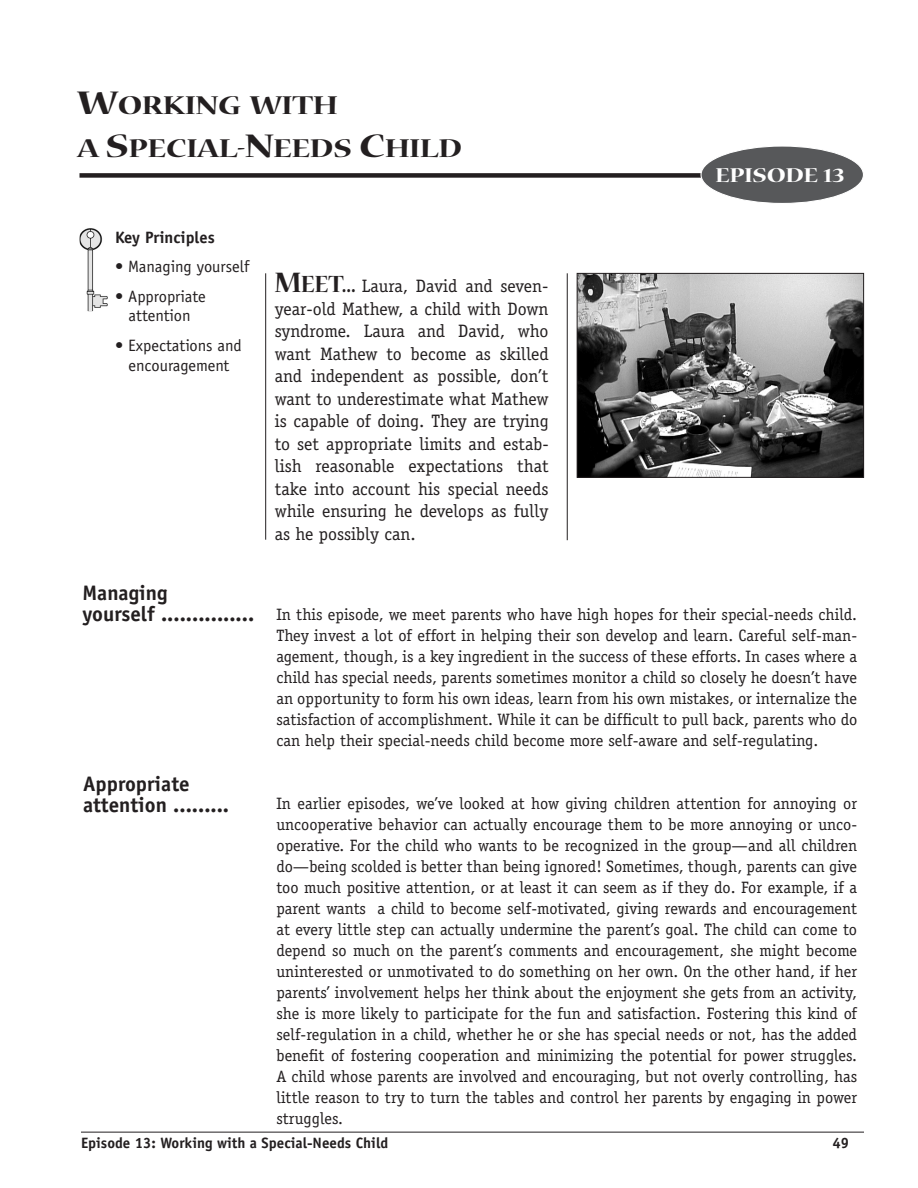
<style>
.page{position:relative;width:918px;height:1188px;background:#fff}
.page>*{position:absolute;margin:0;border:0;box-sizing:border-box;transform-origin:0 0}
.t1{font:700 expanded 28.65px/43.7px "Nueva";color:#231f20}
.t2{font:700 expanded 26.1px "Nueva";color:#231f20;scale:.81 1}
.t3{font:700 expanded 22.35px "Nueva";color:#fff}
.t4{font:700 21px/21px "Officina Sans";color:#231f20}
.t5{font:18px/22.5px "Officina Serif";color:#231f20;text-align:justify}
.t6{font:16.5px/21px "Officina Serif";color:#231f20;text-align:justify}
.t7{font:16.5px/19.8px "Officina Sans";color:#231f20;text-align:center}
.t8{font:700 16.5px "Officina Sans";color:#231f20}
.t9{font:700 15px "Officina Sans";color:#231f20}
.s1{font-size:36.45px}
.s2{font-size:31.35px}
</style>
<div class="page">
<img style="left:579px;top:275px;width:283px;height:201px">
<hr style="left:81px;top:1132px;width:783px;height:1px;background:#231f20">
<hr style="left:265px;top:273px;width:1px;height:267px;background:#231f20">
<hr style="left:567px;top:273px;width:1px;height:267px;background:#231f20">
<div style="left:80px;top:173px;width:765px;height:5px;background:#231f20"></div>
<div style="left:701px;top:146px;width:162px;height:57px;background:#57585a;border-radius:50%"></div>
<div style="left:701px;top:145px;width:163px;height:59px;border:1px solid #fff;border-radius:50%"></div>
<img style="left:79px;top:228px;width:29px;height:83px">
<div style="left:577px;top:273px;width:287px;height:205px;border:1px solid #231f20"></div>
<h1 class="t1" style="left:77px;top:84px;width:386px"><span class="s1">W</span>ORKING WITH<br>A <span class="s1">S</span>PECIAL-<span class="s1">N</span>EEDS <span class="s1">C</span>HILD</h1>
<p class="t8" style="left:115px;top:227px;width:101px">Key Principles</p>
<p class="t7" style="left:115px;top:257px;width:136px">• Managing yourself</p>
<p class="t7" style="left:115px;top:286px;width:92px">• Appropriate attention</p>
<p class="t7" style="left:115px;top:336px;width:128px">• Expectations and encouragement</p>
<h2 class="t2" style="left:275px;top:272px;width:102px"><span class="s2">M</span>EET...</h2>
<p class="t5" style="left:275px;top:275px;width:275px;text-indent:87px">Laura, David and seven&shy;year-old Mathew, a child with Down syndrome. Laura and David, who want Mathew to become as skilled and independent as possible, don’t want to underestimate what Mathew is capable of doing. They are trying to set appropriate limits and estab&shy;lish reasonable expectations that take into account his special needs while ensuring he develops as fully as he possibly can.</p>
<h3 class="t3" style="left:716px;top:164px;width:131px">EPISODE 13</h3>
<p class="t4" style="left:82px;top:583px;width:173px">Managing<br>yourself ...............</p>
<p class="t4" style="left:83px;top:773px;width:148px">Appropriate attention .........</p>
<p class="t6" style="left:276px;top:604px;width:582px">In this episode, we meet parents who have high hopes for their special-needs child.<br>They invest a lot of effort in helping their son develop and learn. Careful self-man&shy;agement, though, is a key ingredient in the success of these efforts. In cases where a child has special needs, parents sometimes monitor a child so closely he doesn’t have an opportunity to form his own ideas, learn from his own mistakes, or internalize the satisfaction of accomplishment. While it can be difficult to pull back, parents who do can help their special-needs child become more self-aware and self-regulating.</p>
<p class="t6" style="left:276px;top:793px;width:582px">In earlier episodes, we’ve looked at how giving children attention for annoying or uncooperative behavior can actually encourage them to be more annoying or unco&shy;operative. For the child who wants to be recognized in the group—and all children do—being scolded is better than being ignored! Sometimes, though, parents can give too much positive attention, or at least it can seem as if they do. For example, if a parent wants a child to become self-motivated, giving rewards and encouragement at every little step can actually undermine the parent’s goal. The child can come to depend so much on the parent’s comments and encouragement, she might become uninterested or unmotivated to do something on her own. On the other hand, if her parents’ involvement helps her think about the enjoyment she gets from an activity, she is more likely to participate for the fun and satisfaction. Fostering this kind of self-regulation in a child, whether he or she has special needs or not, has the added benefit of fostering cooperation and minimizing the potential for power struggles.<br>A child whose parents are involved and encouraging, but not overly controlling, has little reason to try to turn the tables and control her parents by engaging in power struggles.</p>
<p class="t9" style="left:81px;top:1134px;width:309px">Episode 13: Working with a Special-Needs Child</p>
<p class="t9" style="left:832px;top:1134px;width:18px">49</p>
</div>
